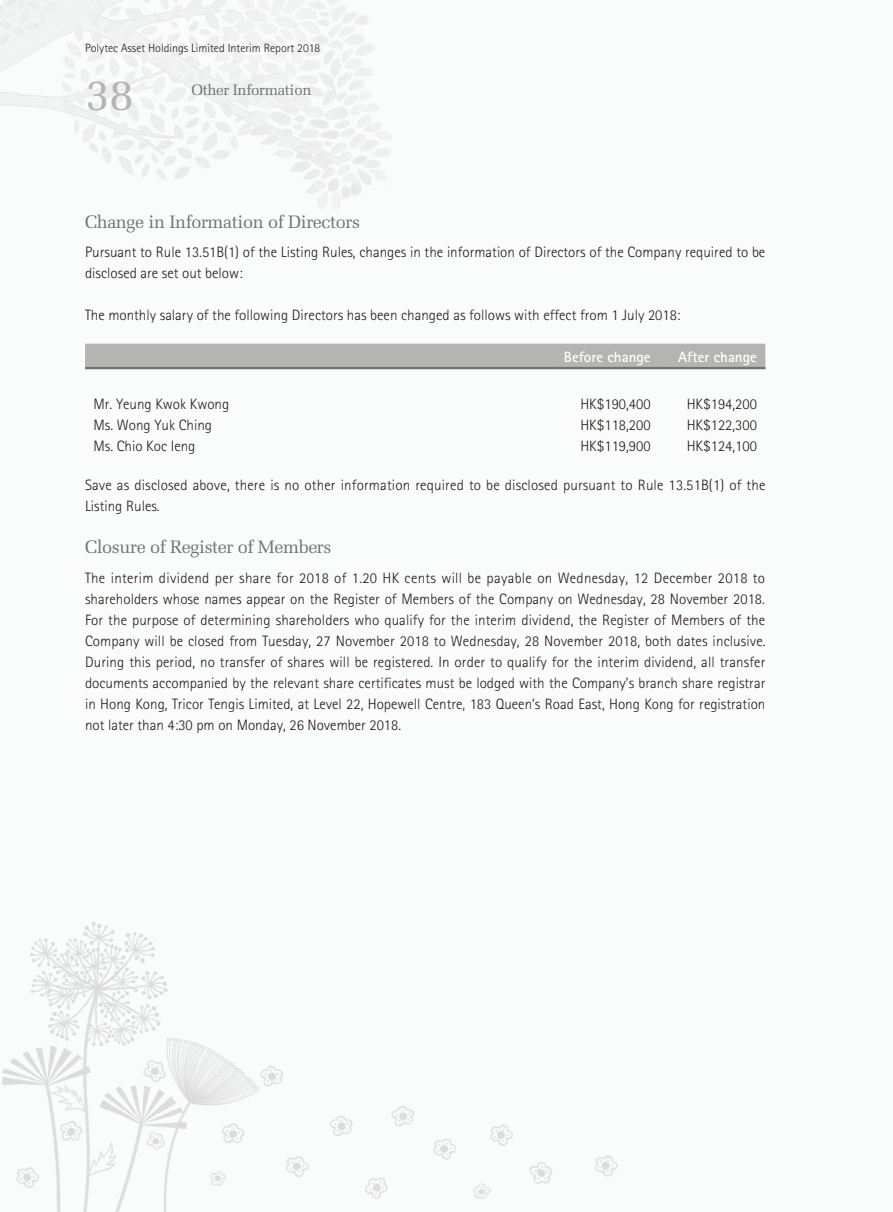
<style>
.page{position:relative;width:893px;height:1212px;background:#fff}
.page>*{position:absolute;margin:0;border:0;box-sizing:border-box;transform-origin:0 0}
.t1{font:45px "Melior LT Std";color:#b4b4b3}
.t2{font:18px "Melior LT Std";letter-spacing:-.02em;color:#707171}
.t3{font:300 15px/21px "Rotis Sans Serif Std";color:#231916}
.t4{font:700 15px "Rotis Sans Serif Std";color:#fff}
.t5{font:15px "Melior LT Std";letter-spacing:-.02em;color:#707171}
.t6{font:300 12px "Rotis Sans Serif Std";color:#231916}
</style>
<div class="page">
<img style="left:0;top:0;width:766px;height:1212px">
<div style="left:85px;top:344px;width:680px;height:23px;background:#b4b4b3"></div>
<hr style="left:85px;top:367px;width:468px;height:2px;background:#727272">
<hr style="left:553px;top:367px;width:106px;height:2px;background:#727272">
<hr style="left:659px;top:367px;width:106px;height:2px;background:#727272">
<p class="t6" style="left:85px;top:42px;width:237px">Polytec Asset Holdings Limited Interim Report 2018</p>
<p class="t5" style="left:191px;top:81px;width:122px">Other Information</p>
<h1 class="t1" style="left:85px;top:68px;width:51px">38</h1>
<p class="t2" style="left:85px;top:211px;width:277px">Change in Information of Directors</p>
<p class="t3" style="left:85px;top:241px;width:682px">Pursuant to Rule 13.51B(1) of the Listing Rules, changes in the information of Directors of the Company required to be disclosed are set out below:</p>
<p class="t3" style="left:85px;top:304px;width:597px">The monthly salary of the following Directors has been changed as follows with effect from 1 July 2018:</p>
<p class="t4" style="left:564px;top:347px;width:88px">Before change</p>
<p class="t4" style="left:678px;top:347px;width:80px">After change</p>
<p class="t3" style="left:94px;top:393px;width:137px">Mr. Yeung Kwok Kwong</p>
<p class="t3" style="left:580px;top:393px;width:72px">HK$190,400</p>
<p class="t3" style="left:687px;top:393px;width:72px">HK$194,200</p>
<p class="t3" style="left:94px;top:414px;width:120px">Ms. Wong Yuk Ching</p>
<p class="t3" style="left:580px;top:414px;width:72px">HK$118,200</p>
<p class="t3" style="left:687px;top:414px;width:72px">HK$122,300</p>
<p class="t3" style="left:94px;top:435px;width:103px">Ms. Chio Koc Ieng</p>
<p class="t3" style="left:580px;top:435px;width:72px">HK$119,900</p>
<p class="t3" style="left:687px;top:435px;width:72px">HK$124,100</p>
<p class="t3" style="left:85px;top:474px;width:682px">Save as disclosed above, there is no other information required to be disclosed pursuant to Rule 13.51B(1) of the<br>Listing Rules.</p>
<p class="t2" style="left:85px;top:536px;width:248px">Closure of Register of Members</p>
<p class="t3" style="left:85px;top:567px;width:682px;text-align:justify">The interim dividend per share for 2018 of 1.20 HK cents will be payable on Wednesday, 12 December 2018 to shareholders whose names appear on the Register of Members of the Company on Wednesday, 28 November 2018.<br>For the purpose of determining shareholders who qualify for the interim dividend, the Register of Members of the Company will be closed from Tuesday, 27 November 2018 to Wednesday, 28 November 2018, both dates inclusive.<br>During this period, no transfer of shares will be registered. In order to qualify for the interim dividend, all transfer documents accompanied by the relevant share certificates must be lodged with the Company’s branch share registrar in Hong Kong, Tricor Tengis Limited, at Level 22, Hopewell Centre, 183 Queen’s Road East, Hong Kong for registration not later than 4:30 pm on Monday, 26 November 2018.</p>
</div>
